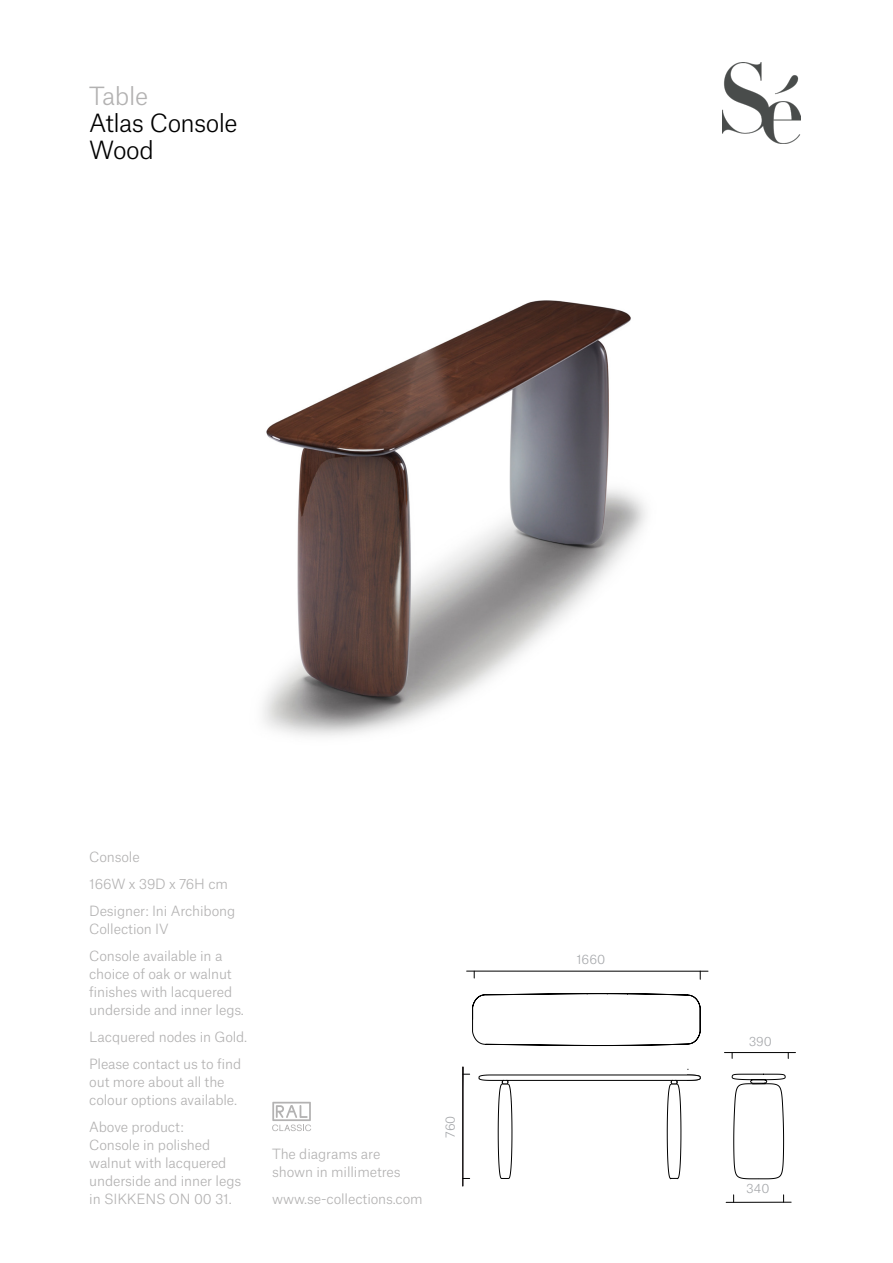
<style>
.page{position:relative;width:893px;height:1263px;background:#fff}
.page>*{position:absolute;margin:0;border:0;box-sizing:border-box;transform-origin:0 0}
.t1{font:300 24px/27px "Atlas Grotesk";letter-spacing:-.025em;color:#000}
.t2{font:300 24px "Atlas Grotesk";letter-spacing:-.02em;color:#b3b2b2}
.t3{font:300 13.5px/18px "Atlas Grotesk";letter-spacing:-.01em;color:#b2b1b1}
.t4{font:300 13.5px/27px "Atlas Grotesk";letter-spacing:-.01em;color:#b3b2b2}
.t5{font:300 12.45px "Atlas Grotesk";color:#a6a8ab}
.t6{font:300 12.3px "Atlas Grotesk";color:#a6a8ab}
</style>
<div class="page">
<img style="left:723px;top:62px;width:77px;height:81px">
<hr style="left:467px;top:971px;width:241px;height:1px;background:#000">
<hr style="left:724px;top:1052px;width:71px;height:1px;background:#000">
<hr style="left:726px;top:1202px;width:65px;height:1px;background:#000">
<svg style="left:731px;top:1073px;width:55px;height:106px"></svg>
<svg style="left:462px;top:970px;width:239px;height:217px"></svg>
<svg style="left:272px;top:1102px;width:39px;height:29px"></svg>
<img style="left:263px;top:300px;width:383px;height:436px">
<h1 class="t2" style="left:89px;top:77px;width:60px">Table</h1>
<h1 class="t1" style="left:89px;top:108px;width:150px">Atlas Console<br>Wood</h1>
<p class="t4" style="left:89px;top:842px;width:148px">Console<br>166W x 39D x 76H cm<br>Designer: Ini Archibong</p>
<p class="t4" style="left:89px;top:914px;width:81px">Collection IV</p>
<p class="t3" style="left:89px;top:945px;width:156px">Console available in a choice of oak or walnut finishes with lacquered underside and inner legs.</p>
<p class="t3" style="left:89px;top:1021px;width:160px;line-height:27px">Lacquered nodes in Gold.<br>Please contact us to find</p>
<p class="t3" style="left:89px;top:1071px;width:149px">out more about all the colour options available.</p>
<p class="t3" style="left:89px;top:1116px;width:153px">Above product:<br>Console in polished walnut with lacquered underside and inner legs in SIKKENS ON 00 31.</p>
<p class="t4" style="left:272px;top:1143px;width:130px;line-height:18px">The diagrams are shown in millimetres</p>
<p class="t4" style="left:272px;top:1184px;width:152px">www.se-collections.com</p>
<p class="t6" style="left:440px;top:1138px;width:24px;rotate:-90deg">760</p>
<p class="t5" style="left:576px;top:949px;width:30px">1660</p>
<p class="t6" style="left:749px;top:1031px;width:25px">390</p>
<p class="t6" style="left:746px;top:1178px;width:25px">340</p>
</div>
